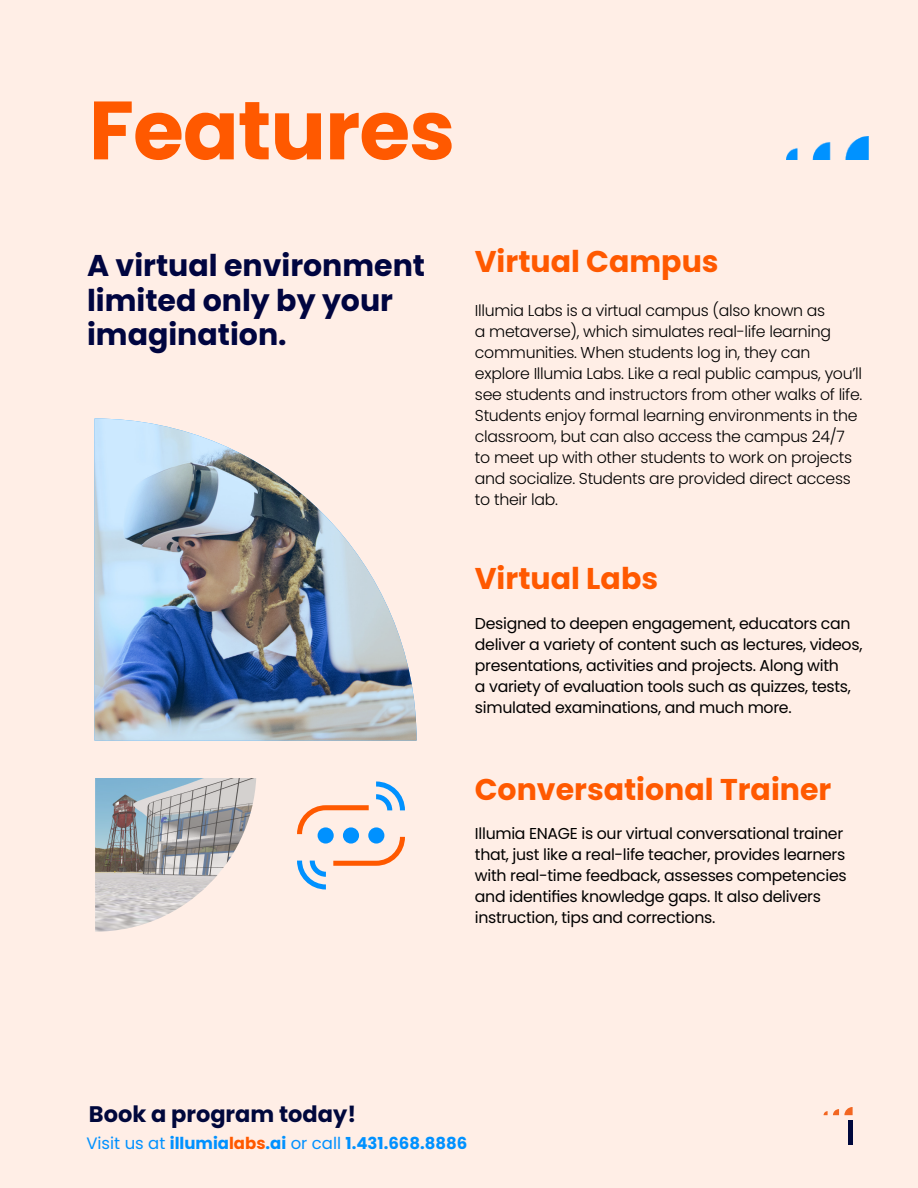
<style>
.page{position:relative;width:918px;height:1188px;background:#ffeee6}
.page>*{position:absolute;margin:0;border:0;box-sizing:border-box;transform-origin:0 0}
.heading{font:700 82.5px "Poppins";letter-spacing:-.01em;color:#ff5900}
.heading-2{font:700 30px/34.5px "Poppins";color:#000540}
.heading-3{font:700 30px "Poppins";color:#ff5900}
.heading-4{font:700 22.5px "Poppins";color:#00083c}
.heading-5{font:700 16.5px "Poppins";color:#0091ff}
.new_bullets{font:15.75px/21px "Poppins";letter-spacing:-.02em;color:#000}
.new_bullets-2{font:300 15.75px/21px "Poppins";letter-spacing:-.02em;color:#000}
.s1{font-weight:400}
.s2{color:#ff5900}
</style>
<div class="page">
<div style="left:848px;top:1120px;width:5px;height:25px;background:#00083d"></div>
<svg style="left:824px;top:1107px;width:29px;height:8px"></svg>
<img style="left:94px;top:418px;width:323px;height:323px">
<img style="left:95px;top:778px;width:161px;height:154px">
<img style="left:786px;top:136px;width:83px;height:24px">
<svg style="left:297px;top:781px;width:108px;height:108px"></svg>
<p class="heading" style="left:89px;top:83px;width:368px">Features</p>
<p class="heading-2" style="left:87px;top:249px;width:340px">A virtual environment limited only by your imagination.</p>
<p class="heading-3" style="left:475px;top:244px;width:245px">Virtual Campus</p>
<p class="new_bullets-2" style="left:475px;top:300px;width:389px">Illumia Labs is a virtual campus (also known as<br>a metaverse), which simulates real-life learning communities. When students log in, they can explore Illumia Labs. Like a real public campus, you’ll see students and instructors from other walks of life.<br>Students enjoy formal learning environments in the classroom, but can also access the campus 24/7 to meet up with other students to work on projects and socialize. Students are provided direct access to their lab.</p>
<p class="heading-3" style="left:475px;top:561px;width:185px">Virtual Labs</p>
<p class="new_bullets" style="left:475px;top:613px;width:389px">Designed to deepen engagement, educators can deliver a variety of content such as lectures, videos, presentations, activities and projects. Along with<br>a variety of evaluation tools such as quizzes, tests, simulated examinations, and much more.</p>
<p class="heading-3" style="left:475px;top:772px;width:358px">Conversational Trainer</p>
<p class="new_bullets" style="left:475px;top:823px;width:373px">Illumia ENAGE is our virtual conversational trainer that, just like a real-life teacher, provides learners with real-time feedback, assesses competencies and identifies knowledge gaps. It also delivers instruction, tips and corrections.</p>
<p class="heading-4" style="left:89px;top:1101px;width:269px">Book a program today!</p>
<p class="heading-5" style="left:86px;top:1133px;width:382px"><span class="s1">Visit us at</span> illumia<span class="s2">labs</span>.ai <span class="s1">or call</span> 1.431.668.8886</p>
</div>
